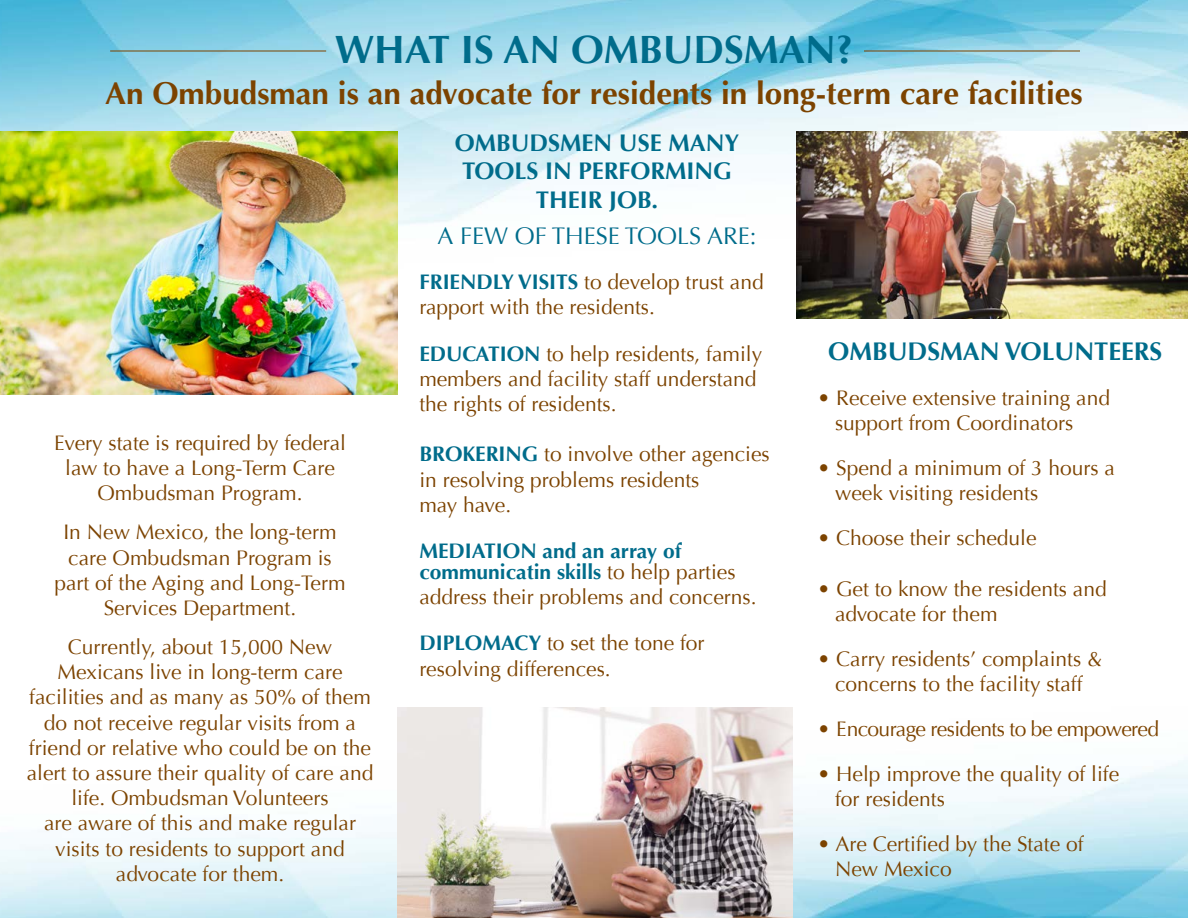
<style>
.page{position:relative;width:1188px;height:918px;background:#fff}
.page>*{position:absolute;margin:0;border:0;box-sizing:border-box;transform-origin:0 0}
.t1{font:700 39.3px "Optima";color:#006c8b}
.t2{font:700 31.5px "Optima";color:#7c4300}
.t3{font:700 25.5px "Optima";color:#006c8b}
.t4{font:700 24px/28.8px "Optima";color:#006c8b;text-align:center}
.t5{font:24px "Optima";color:#006c8b}
.t6{font:21px/25.2px "Optima";color:#7c4300}
.t7{font:700 21px/21px "Optima";color:#006c8b}
.t8{font:21px "Optima";letter-spacing:-.03em;color:#7c4300}
.s1{font-weight:700;color:#006c8b}
.s2{font-weight:400;color:#7c4300}
</style>
<div class="page">
<img style="left:0;top:0;width:1188px;height:918px">
<img style="left:0;top:132px;width:397px;height:262px">
<img style="left:397px;top:707px;width:396px;height:211px">
<img style="left:797px;top:132px;width:391px;height:187px">
<hr style="left:110px;top:51px;width:216px;height:1px;background:#7c4300">
<hr style="left:864px;top:51px;width:216px;height:1px;background:#7c4300">
<h1 class="t1" style="left:335px;top:27px;width:520px">WHAT IS AN OMBUDSMAN?</h1>
<h2 class="t2" style="left:105px;top:75px;width:979px">An Ombudsman is an advocate for residents in long-term care facilities</h2>
<p class="t4" style="left:455px;top:128px;width:286px">OMBUDSMEN USE MANY<br>TOOLS IN PERFORMING<br>THEIR JOB.</p>
<p class="t5" style="left:438px;top:222px;width:320px">A FEW OF THESE TOOLS ARE:</p>
<p class="t6" style="left:419px;top:270px;width:346px"><span class="s1">FRIENDLY VISITS</span> to develop trust and rapport with the residents.</p>
<p class="t6" style="left:419px;top:341px;width:344px"><span class="s1">EDUCATION</span> to help residents, family members and facility staff understand the rights of residents.</p>
<p class="t6" style="left:419px;top:442px;width:352px"><span class="s1">BROKERING</span> to involve other agencies in resolving problems residents<br>may have.</p>
<p class="t7" style="left:419px;top:541px;width:318px">MEDIATION and an array of communicatin skills <span class="s2">to help parties</span></p>
<p class="t6" style="left:419px;top:585px;width:339px">address their problems and concerns.</p>
<p class="t6" style="left:419px;top:631px;width:287px"><span class="s1">DIPLOMACY</span> to set the tone for resolving differences.</p>
<p class="t3" style="left:828px;top:336px;width:335px">OMBUDSMAN VOLUNTEERS</p>
<p class="t6" style="left:835px;top:385px;width:276px;text-indent:-18px">• Receive extensive training and support from Coordinators</p>
<p class="t6" style="left:835px;top:456px;width:281px;text-indent:-18px">• Spend a minimum of 3 hours a week visiting residents</p>
<p class="t6" style="left:818px;top:526px;width:220px">• Choose their schedule</p>
<p class="t6" style="left:835px;top:576px;width:273px;text-indent:-18px">• Get to know the residents and advocate for them</p>
<p class="t6" style="left:818px;top:646px;width:286px;text-align:center">• Carry residents’ complaints &amp; concerns to the facility staff</p>
<p class="t8" style="left:818px;top:717px;width:343px">• Encourage residents to be empowered</p>
<p class="t6" style="left:835px;top:762px;width:286px;text-indent:-18px">• Help improve the quality of life for residents</p>
<p class="t6" style="left:835px;top:832px;width:250px;text-indent:-18px">• Are Certified by the State of<br>New Mexico</p>
<p class="t6" style="left:54px;top:431px;width:294px;text-align:center">Every state is required by federal law to have a Long-Term Care<br>Ombudsman Program.</p>
<p class="t6" style="left:54px;top:520px;width:293px;text-align:center">In New Mexico, the long-term care Ombudsman Program is part of the Aging and Long-Term<br>Services Department.</p>
<p class="t6" style="left:27px;top:635px;width:348px;text-align:center">Currently, about 15,000 New<br>Mexicans live in long-term care facilities and as many as 50% of them do not receive regular visits from a friend or relative who could be on the alert to assure their quality of care and life. Ombudsman Volunteers<br>are aware of this and make regular visits to residents to support and advocate for them.</p>
</div>
